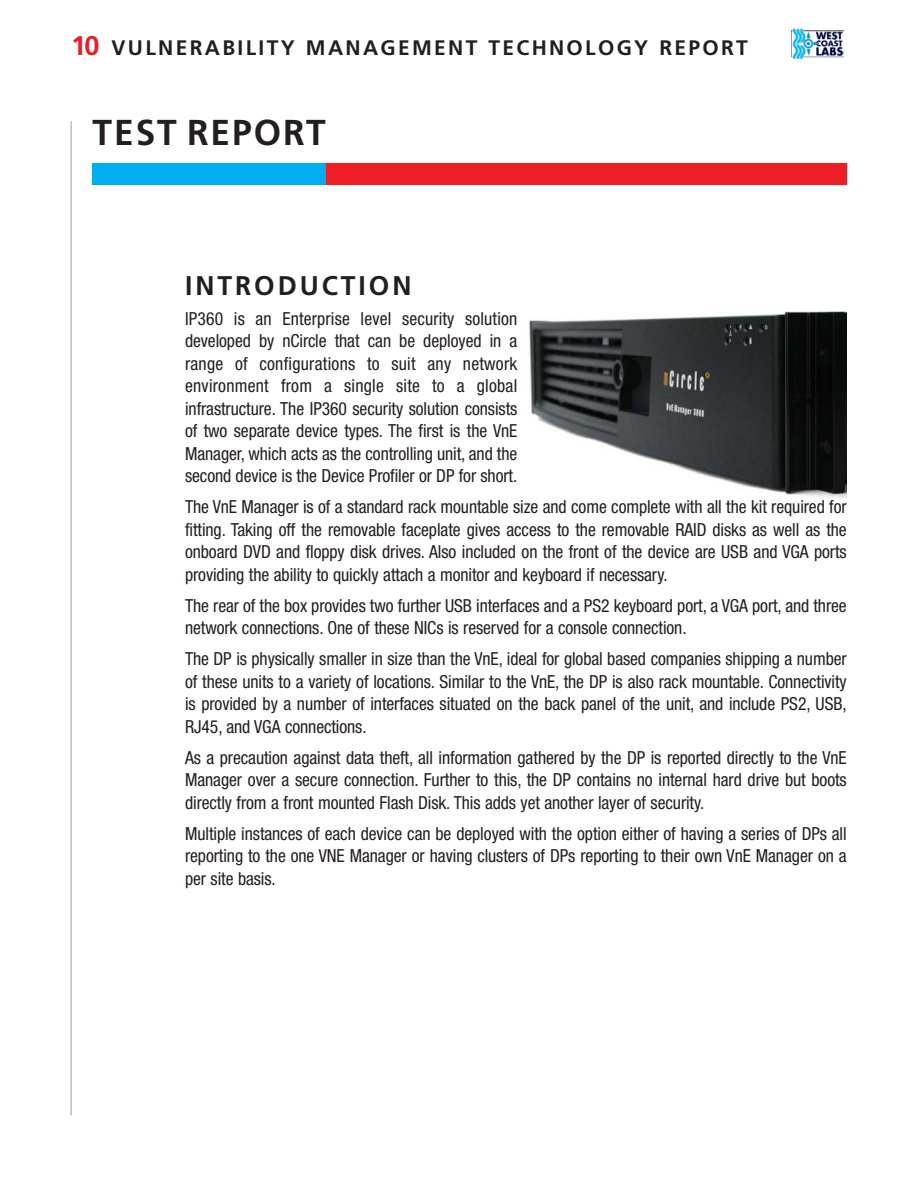
<style>
.page{position:relative;width:918px;height:1188px;background:#fff}
.page>*{position:absolute;margin:0;border:0;box-sizing:border-box;transform-origin:0 0}
.t1{font:700 36px "Frutiger";letter-spacing:.055em;color:#231f20}
.t2{font:700 27px "Frutiger";letter-spacing:.11em;color:#231f20}
.t3{font:700 21px "Frutiger";letter-spacing:.11em;color:#231f20}
.t4{font:condensed 18px/22.5px "Helvetica Neue";letter-spacing:-.005em;color:#231f20;text-align:justify}
.s1{font-size:27px;color:#ed1c24}
</style>
<div class="page">
<img style="left:792px;top:29px;width:51px;height:29px">
<div style="left:93px;top:164px;width:754px;height:21px;background:#ed1e25"></div>
<div style="left:93px;top:164px;width:233px;height:21px;background:#00aeef"></div>
<hr style="left:71px;top:121px;width:1px;height:994px;background:#bbbdc0">
<img style="left:529px;top:312px;width:318px;height:187px">
<p class="t3" style="left:71px;top:39px;width:678px"><span class="s1">10</span> VULNERABILITY MANAGEMENT TECHNOLOGY REPORT</p>
<h1 class="t1" style="left:93px;top:118px;width:235px">TEST REPORT</h1>
<h2 class="t2" style="left:185px;top:275px;width:228px">INTRODUCTION</h2>
<p class="t4" style="left:185px;top:309px;width:334px">IP360 is an Enterprise level security solution developed by nCircle that can be deployed in a range of configurations to suit any network environment from a single site to a global infrastructure. The IP360 security solution consists of two separate device types. The first is the VnE Manager, which acts as the controlling unit, and the second device is the Device Profiler or DP for short.</p>
<p class="t4" style="left:185px;top:497px;width:663px">The VnE Manager is of a standard rack mountable size and come complete with all the kit required for fitting. Taking off the removable faceplate gives access to the removable RAID disks as well as the onboard DVD and floppy disk drives. Also included on the front of the device are USB and VGA ports providing the ability to quickly attach a monitor and keyboard if necessary.</p>
<p class="t4" style="left:185px;top:596px;width:663px">The rear of the box provides two further USB interfaces and a PS2 keyboard port, a VGA port, and three network connections. One of these NICs is reserved for a console connection.</p>
<p class="t4" style="left:185px;top:649px;width:663px">The DP is physically smaller in size than the VnE, ideal for global based companies shipping a number of these units to a variety of locations. Similar to the VnE, the DP is also rack mountable. Connectivity is provided by a number of interfaces situated on the back panel of the unit, and include PS2, USB, RJ45, and VGA connections.</p>
<p class="t4" style="left:185px;top:748px;width:663px">As a precaution against data theft, all information gathered by the DP is reported directly to the VnE Manager over a secure connection. Further to this, the DP contains no internal hard drive but boots directly from a front mounted Flash Disk. This adds yet another layer of security.</p>
<p class="t4" style="left:185px;top:824px;width:663px">Multiple instances of each device can be deployed with the option either of having a series of DPs all reporting to the one VNE Manager or having clusters of DPs reporting to their own VnE Manager on a per site basis.</p>
</div>
